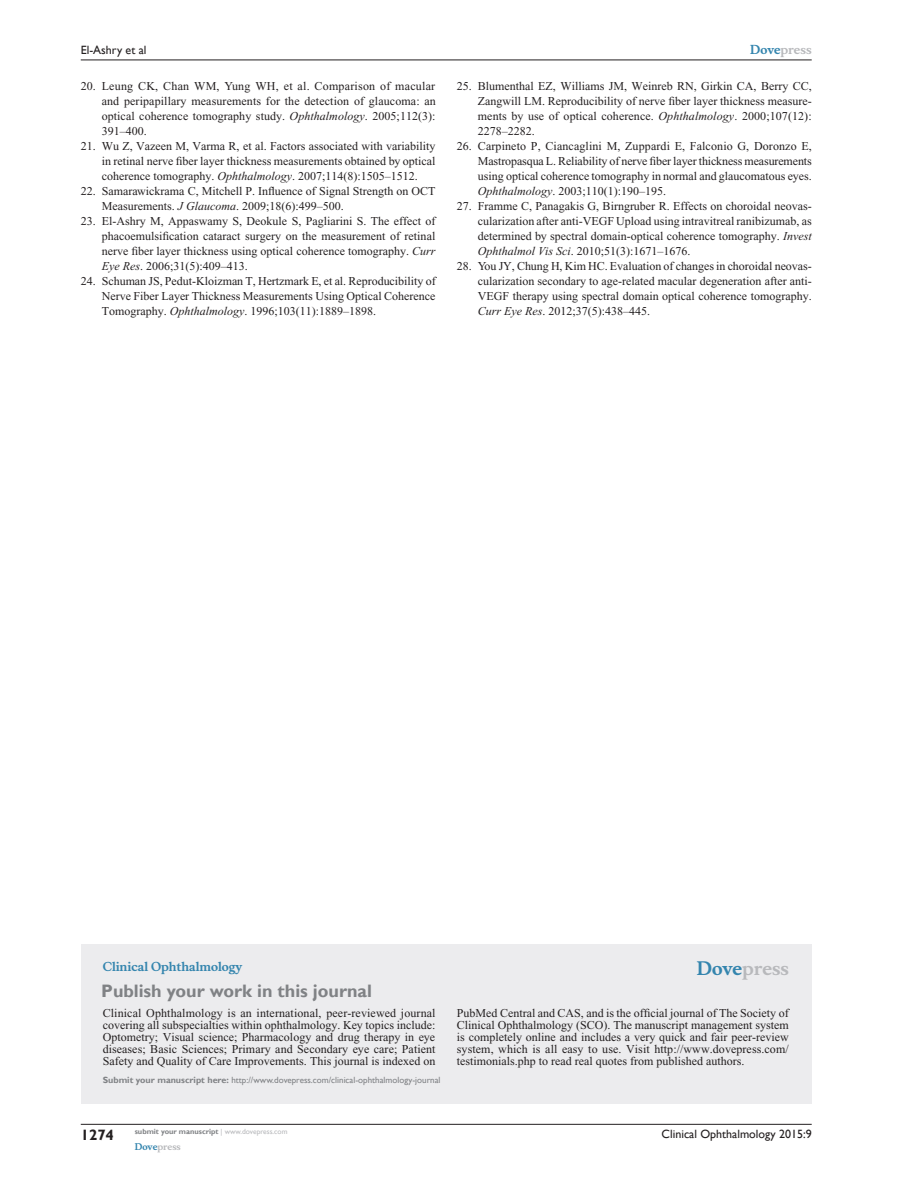
<style>
.page{position:relative;width:918px;height:1188px;background:#fff}
.page>*{position:absolute;margin:0;border:0;box-sizing:border-box;transform-origin:0 0}
.PromBx-H1{font:700 18px "Gill Sans";color:#808285}
.PromBx-Brand{font:700 18px "Musee";color:#b8b9bc}
.t1{font:700 15px "Gill Sans";color:#231f20}
.RefNL2{font:12px/15px "Times New Roman";color:#231f20;text-align:justify}
.PromBx-Tx{font:12px/12px "Times New Roman";color:#231f20;text-align:justify}
.t2{font:12px "Gill Sans";color:#231f20}
.PromBx-JrnlName{font:700 12px "Musee";color:#3485ae}
.t3{font:700 12px "Musee";color:#b8b9bc}
.PromBx-SubmitMssWebA{font:9px "Gill Sans";color:#808285}
.t4{font:700 9px "Musee";color:#b8b9bc}
.t5{font:700 7.5px "Gill Sans";color:#808285}
.s1{font-style:italic}
.s2{color:#3485ae}
.s3{font-weight:700}
.s4{font-weight:400;color:#b8b9bc}
</style>
<div class="page">
<div style="left:81px;top:944px;width:731px;height:159px;background:#ececee"></div>
<hr style="left:81px;top:1124px;width:731px;height:1px;background:#231f20">
<hr style="left:81px;top:60px;width:731px;height:1px;background:#231f20">
<p class="t2" style="left:81px;top:43px;width:67px">El-Ashry et al</p>
<p class="RefNL2" style="left:102px;top:79px;width:336px;text-indent:-21px">20. Leung CK, Chan WM, Yung WH, et al. Comparison of macular and peripapillary measurements for the detection of glaucoma: an optical coherence tomography study. <span class="s1">Ophthalmology</span>. 2005;112(3):<br>391–400.</p>
<p class="RefNL2" style="left:102px;top:139px;width:335px;text-indent:-21px">21. Wu Z, Vazeen M, Varma R, et al. Factors associated with variability in retinal nerve fiber layer thickness measurements obtained by optical coherence tomography. <span class="s1">Ophthalmology</span>. 2007;114(8):1505–1512.</p>
<p class="RefNL2" style="left:102px;top:184px;width:335px;text-indent:-21px">22. Samarawickrama C, Mitchell P. Influence of Signal Strength on OCT<br>Measurements. <span class="s1">J Glaucoma</span>. 2009;18(6):499–500.</p>
<p class="RefNL2" style="left:102px;top:214px;width:335px;text-indent:-21px">23. El-Ashry M, Appaswamy S, Deokule S, Pagliarini S. The effect of phacoemulsification cataract surgery on the measurement of retinal nerve fiber layer thickness using optical coherence tomography. <span class="s1">Curr Eye Res</span>. 2006;31(5):409–413.</p>
<p class="RefNL2" style="left:102px;top:274px;width:335px;text-indent:-21px">24. Schuman JS, Pedut-Kloizman T, Hertzmark E, et al. Reproducibility of Nerve Fiber Layer Thickness Measurements Using Optical Coherence Tomography. <span class="s1">Ophthalmology</span>. 1996;103(11):1889–1898.</p>
<p class="t3" style="left:750px;top:43px;width:63px"><span class="s2">Dove</span>press</p>
<p class="RefNL2" style="left:478px;top:79px;width:335px;text-indent:-21px">25. Blumenthal EZ, Williams JM, Weinreb RN, Girkin CA, Berry CC, Zangwill LM. Reproducibility of nerve fiber layer thickness measure&shy;ments by use of optical coherence. <span class="s1">Ophthalmology</span>. 2000;107(12):<br>2278–2282.</p>
<p class="RefNL2" style="left:478px;top:139px;width:336px;text-indent:-21px">26. Carpineto P, Ciancaglini M, Zuppardi E, Falconio G, Doronzo E, Mastropasqua L. Reliability of nerve fiber layer thickness measurements using optical coherence tomography in normal and glaucomatous eyes.<br><span class="s1">Ophthalmology</span>. 2003;110(1):190–195.</p>
<p class="RefNL2" style="left:478px;top:199px;width:335px;text-indent:-21px">27. Framme C, Panagakis G, Birngruber R. Effects on choroidal neovas&shy;cularization after anti-VEGF Upload using intravitreal ranibizumab, as determined by spectral domain-optical coherence tomography. <span class="s1">Invest Ophthalmol Vis Sci</span>. 2010;51(3):1671–1676.</p>
<p class="RefNL2" style="left:478px;top:259px;width:335px;text-indent:-21px">28. You JY, Chung H, Kim HC. Evaluation of changes in choroidal neovas&shy;cularization secondary to age-related macular degeneration after anti-VEGF therapy using spectral domain optical coherence tomography.<br><span class="s1">Curr Eye Res</span>. 2012;37(5):438–445.</p>
<p class="PromBx-JrnlName" style="left:103px;top:959px;width:141px">Clinical Ophthalmology</p>
<p class="PromBx-H1" style="left:101px;top:980px;width:272px">Publish your work in this journal</p>
<p class="PromBx-Brand" style="left:697px;top:958px;width:94px"><span class="s2">Dove</span>press</p>
<p class="PromBx-Tx" style="left:103px;top:1007px;width:334px">Clinical Ophthalmology is an international, peer-reviewed journal covering all subspecialties within ophthalmology. Key topics include:<br>Optometry; Visual science; Pharmacology and drug therapy in eye diseases; Basic Sciences; Primary and Secondary eye care; Patient Safety and Quality of Care Improvements. This journal is indexed on</p>
<p class="PromBx-Tx" style="left:457px;top:1007px;width:333px">PubMed Central and CAS, and is the official journal of The Society of Clinical Ophthalmology (SCO). The manuscript management system is completely online and includes a very quick and fair peer-review system, which is all easy to use. Visit http://www.dovepress.com/ testimonials.php to read real quotes from published authors.</p>
<p class="PromBx-SubmitMssWebA" style="left:103px;top:1075px;width:339px"><span class="s3">Submit your manuscript here:</span> http://www.dovepress.com/clinical-ophthalmology-journal</p>
<p class="t1" style="left:81px;top:1126px;width:35px">1274</p>
<p class="t5" style="left:135px;top:1127px;width:154px">submit your manuscript <span class="s4">| www.dovepress.com</span></p>
<p class="t4" style="left:135px;top:1141px;width:48px"><span class="s2">Dove</span>press</p>
<p class="t2" style="left:662px;top:1127px;width:152px">Clinical Ophthalmology 2015:9</p>
</div>
